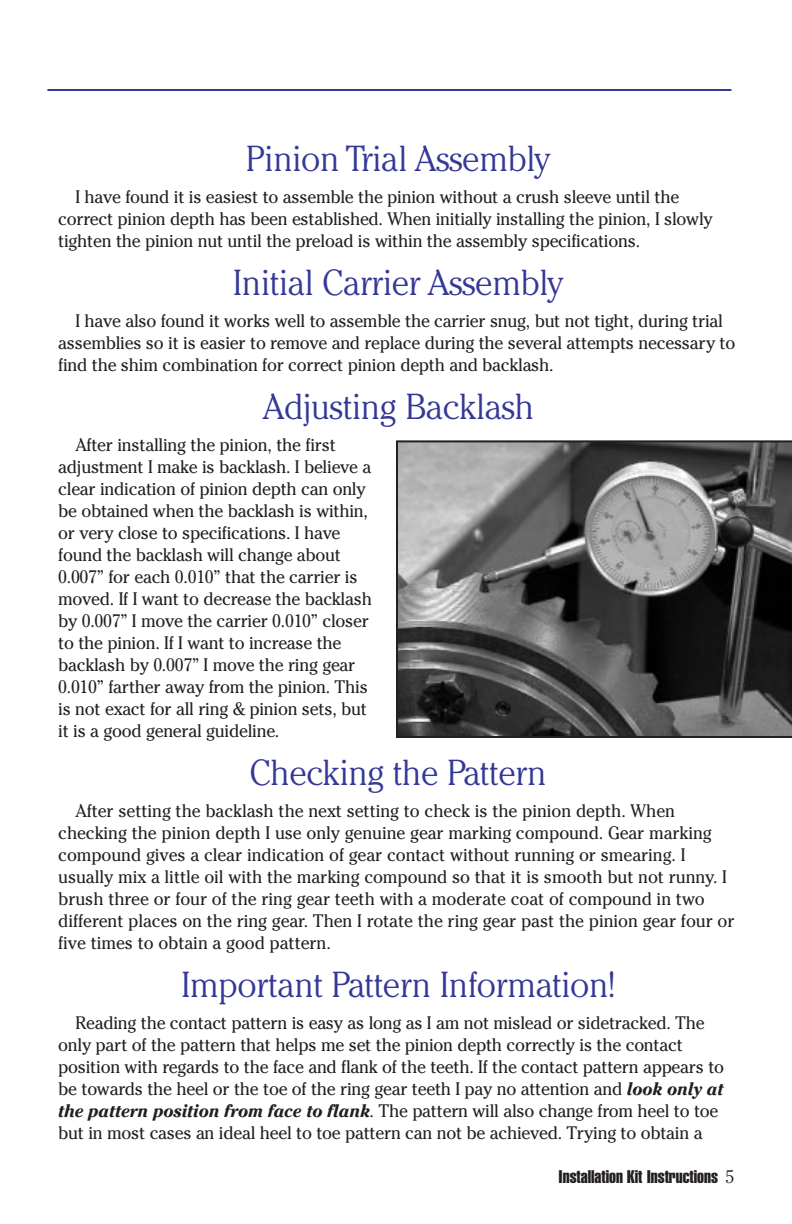
<style>
.page{position:relative;width:792px;height:1224px;background:#fff}
.page>*{position:absolute;margin:0;border:0;box-sizing:border-box;transform-origin:0 0}
.t1{font:300 36px "Cheltenham";letter-spacing:-.01em;color:#343896;scale:.95 1}
.t2{font:18px/22px "Cheltenham";letter-spacing:-.015em;color:#231f20;scale:.95 1}
.t3{font:18px "Helvetica Extra Compressed";color:#231f20;scale:1.15 1}
.s1{font-weight:700;font-style:italic}
.s2{font-family:"Cheltenham";font-weight:300}
</style>
<div class="page">
<hr style="left:47px;top:89px;width:684px;height:2px;background:#343896">
<svg style="left:396px;top:440px;width:396px;height:298px;background:#5d5d5d"></svg>
<h1 class="t1" style="left:246px;top:146px;width:322px">Pinion Trial Assembly</h1>
<p class="t2" style="left:58px;top:188px;width:691px;text-indent:17px">I have found it is easiest to assemble the pinion without a crush sleeve until the correct pinion depth has been established. When initially installing the pinion, I slowly tighten the pinion nut until the preload is within the assembly specifications.</p>
<h1 class="t1" style="left:233px;top:270px;width:350px">Initial Carrier Assembly</h1>
<p class="t2" style="left:58px;top:312px;width:714px;text-indent:17px">I have also found it works well to assemble the carrier snug, but not tight, during trial assemblies so it is easier to remove and replace during the several attempts necessary to find the shim combination for correct pinion depth and backlash.</p>
<h1 class="t1" style="left:262px;top:394px;width:287px">Adjusting Backlash</h1>
<p class="t2" style="left:58px;top:436px;width:332px;text-indent:17px">After installing the pinion, the first adjustment I make is backlash. I believe a clear indication of pinion depth can only be obtained when the backlash is within, or very close to specifications. I have found the backlash will change about 0.007” for each 0.010” that the carrier is moved. If I want to decrease the backlash by 0.007” I move the carrier 0.010” closer to the pinion. If I want to increase the backlash by 0.007” I move the ring gear 0.010” farther away from the pinion. This is not exact for all ring &amp; pinion sets, but it is a good general guideline.</p>
<h1 class="t1" style="left:250px;top:760px;width:314px">Checking the Pattern</h1>
<p class="t2" style="left:58px;top:802px;width:713px;text-indent:17px">After setting the backlash the next setting to check is the pinion depth. When checking the pinion depth I use only genuine gear marking compound. Gear marking compound gives a clear indication of gear contact without running or smearing. I usually mix a little oil with the marking compound so that it is smooth but not runny. I brush three or four of the ring gear teeth with a moderate coat of compound in two different places on the ring gear. Then I rotate the ring gear past the pinion gear four or five times to obtain a good pattern.</p>
<h1 class="t1" style="left:181px;top:972px;width:459px">Important Pattern Information!</h1>
<p class="t2" style="left:58px;top:1014px;width:703px;text-indent:17px">Reading the contact pattern is easy as long as I am not mislead or sidetracked. The only part of the pattern that helps me set the pinion depth correctly is the contact position with regards to the face and flank of the teeth. If the contact pattern appears to be towards the heel or the toe of the ring gear teeth I pay no attention and <span class="s1">look only at the pattern position from face to flank</span>. The pattern will also change from heel to toe but in most cases an ideal heel to toe pattern can not be achieved. Trying to obtain a</p>
<p class="t3" style="left:559px;top:1170px;width:154px">Installation Kit Instructions <span class="s2">5</span></p>
</div>
